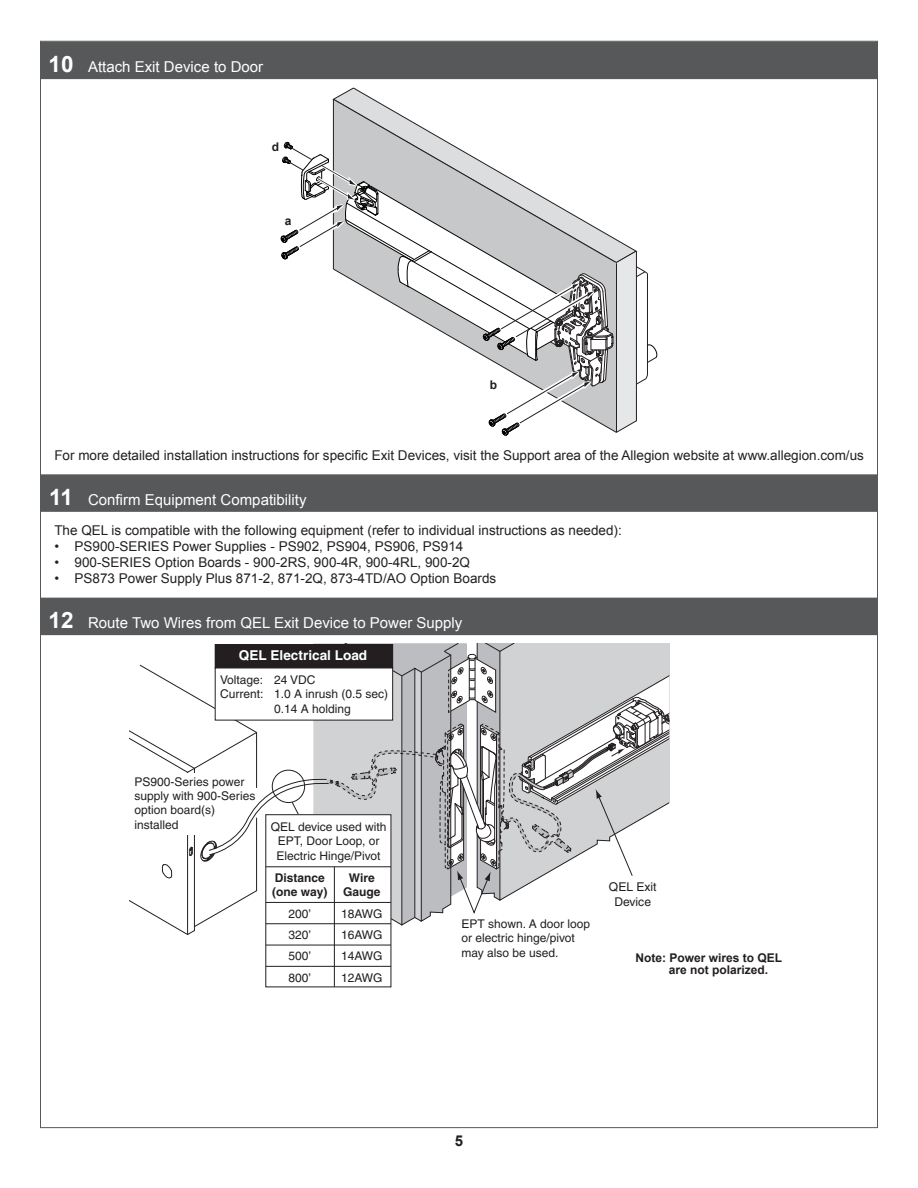
<style>
.page{position:relative;width:918px;height:1188px;background:#fff}
.page>*{position:absolute;margin:0;border:0;box-sizing:border-box;transform-origin:0 0}
.t1{font:15px "Arial";color:#fff}
.t2{font:700 15px "Arial";color:#231f20}
.t3{font:700 13.65px "Helvetica";color:#fff}
.Instruction{font:13.5px "Arial";color:#231f20}
.t4{font:12.15px/14.5px "Helvetica";color:#231f20;text-align:center}
.t5{font:12px/14.4px "Helvetica";color:#231f20}
.t6{font:700 12px/12px "Arial";color:#231f20}
.t7{font:700 12px/14.4px "Helvetica";color:#231f20}
.t8{font:700 12px "Arial";color:#211e1e}
.s1{font-weight:700;font-size:22.5px}
</style>
<div class="page">
<div style="left:41px;top:42px;width:836px;height:37px;background:#57585a"></div>
<div style="left:41px;top:474px;width:836px;height:38px;background:#57585a"></div>
<div style="left:41px;top:598px;width:836px;height:37px;background:#57585a"></div>
<svg style="left:333px;top:87px;width:41px;height:12px"></svg>
<svg style="left:333px;top:99px;width:115px;height:43px"></svg>
<svg style="left:280px;top:142px;width:377px;height:294px"></svg>
<svg style="left:129px;top:643px;width:541px;height:345px"></svg>
<p class="t1" style="left:49px;top:57px;width:216px"><span class="s1">10</span> Attach Exit Device to Door</p>
<p class="t8" style="left:272px;top:139px;width:9px">d</p>
<p class="t8" style="left:285px;top:213px;width:8px">a</p>
<p class="t8" style="left:490px;top:377px;width:9px">b</p>
<p class="Instruction" style="left:54px;top:447px;width:811px">For more detailed installation instructions for specific Exit Devices, visit the Support area of the Allegion website at www.allegion.com/us</p>
<p class="t1" style="left:49px;top:490px;width:259px"><span class="s1">11</span> Confirm Equipment Compatibility</p>
<p class="Instruction" style="left:54px;top:521px;width:569px">The QEL is compatible with the following equipment (refer to individual instructions as needed):</p>
<p class="Instruction" style="left:54px;top:537px;width:410px">• PS900-SERIES Power Supplies - PS902, PS904, PS906, PS914</p>
<p class="Instruction" style="left:54px;top:554px;width:417px">• 900-SERIES Option Boards - 900-2RS, 900-4R, 900-4RL, 900-2Q</p>
<p class="Instruction" style="left:54px;top:570px;width:443px">• PS873 Power Supply Plus 871-2, 871-2Q, 873-4TD/AO Option Boards</p>
<p class="t1" style="left:49px;top:613px;width:415px"><span class="s1">12</span> Route Two Wires from QEL Exit Device to Power Supply</p>
<p class="t3" style="left:239px;top:647px;width:130px">QEL Electrical Load</p>
<p class="t5" style="left:220px;top:672px;width:97px">Voltage: 24 VDC</p>
<p class="t5" style="left:220px;top:687px;width:170px">Current: 1.0 A inrush (0.5 sec)</p>
<p class="t5" style="left:274px;top:701px;width:78px">0.14 A holding</p>
<p class="t5" style="left:135px;top:774px;width:122px">PS900-Series power supply with 900-Series option board(s) installed</p>
<p class="t5" style="left:271px;top:820px;width:117px;text-align:center">QEL device used with<br>EPT, Door Loop, or<br>Electric Hinge/Pivot</p>
<p class="t7" style="left:272px;top:870px;width:57px">Distance (one way)</p>
<p class="t7" style="left:343px;top:870px;width:39px;text-align:center">Wire<br>Gauge</p>
<p class="t5" style="left:288px;top:906px;width:24px">200’</p>
<p class="t5" style="left:341px;top:906px;width:43px">18AWG</p>
<p class="t5" style="left:288px;top:928px;width:24px">320’</p>
<p class="t5" style="left:341px;top:928px;width:43px">16AWG</p>
<p class="t5" style="left:288px;top:949px;width:24px">500’</p>
<p class="t5" style="left:341px;top:949px;width:43px">14AWG</p>
<p class="t5" style="left:288px;top:970px;width:24px">800’</p>
<p class="t5" style="left:341px;top:970px;width:43px">12AWG</p>
<p class="t5" style="left:462px;top:916px;width:130px">EPT shown. A door loop or electric hinge/pivot may also be used.</p>
<p class="t4" style="left:609px;top:880px;width:49px">QEL Exit<br>Device</p>
<p class="t6" style="left:669px;top:952px;width:115px;text-indent:-33px">Note: Power wires to QEL are not polarized.</p>
<p class="t2" style="left:455px;top:1131px;width:10px">5</p>
</div>
